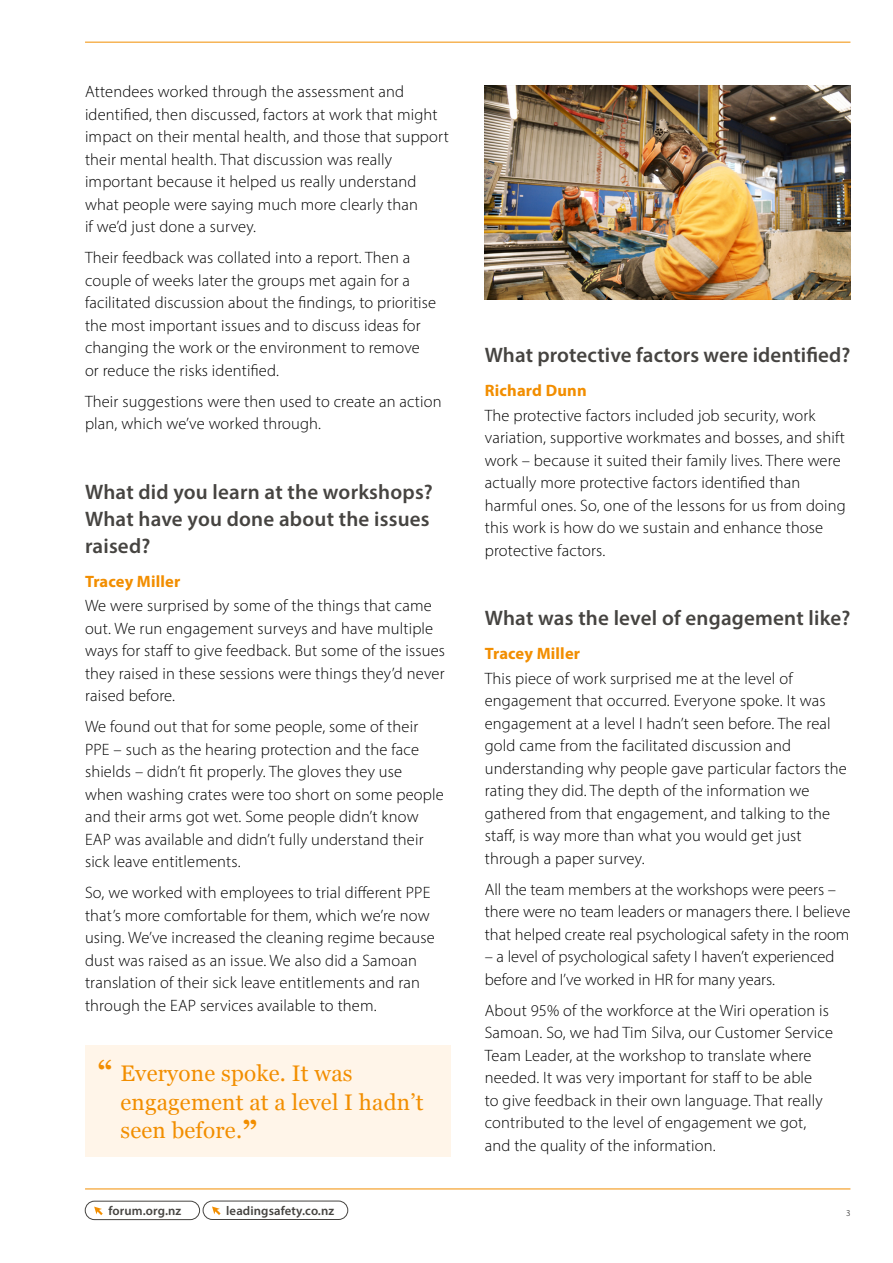
<style>
.page{position:relative;width:893px;height:1263px;background:#fff}
.page>*{position:absolute;margin:0;border:0;box-sizing:border-box;transform-origin:0 0}
.Body{font:22.5px/28.5px "Georgia";letter-spacing:.01em;color:#f28e00}
.Header_2{font:600 21px/27px "Myriad Pro";letter-spacing:.01em;color:#464441}
.Body-2{font:300 16.5px/22.5px "Myriad Pro";letter-spacing:.01em;color:#000}
.Header_3{font:700 16.5px "Myriad Pro";letter-spacing:.01em;color:#f28e00}
.t1{font:600 12.75px "Myriad Pro";letter-spacing:.01em;color:#464441}
.t2{font:300 9px "Myriad Pro";color:#000}
.s1{font-weight:700;font-size:28.5px}
</style>
<div class="page">
<hr style="left:85px;top:1188px;width:765px;height:1px;background:#f28e00">
<hr style="left:85px;top:42px;width:765px;height:1px;background:#f28e00">
<svg style="left:94px;top:1206px;width:9px;height:9px"></svg>
<div style="left:85px;top:1201px;width:115px;height:19px;border:1px solid #464441;border-radius:9px"></div>
<svg style="left:212px;top:1206px;width:9px;height:9px"></svg>
<div style="left:203px;top:1201px;width:145px;height:19px;border:1px solid #464441;border-radius:9px"></div>
<img style="left:485px;top:85px;width:365px;height:215px">
<div style="left:85px;top:1045px;width:366px;height:112px;background:#fff5e9"></div>
<p class="Body-2" style="left:85px;top:81px;width:365px">Attendees worked through the assessment and identified, then discussed, factors at work that might impact on their mental health, and those that support their mental health. That discussion was really important because it helped us really understand what people were saying much more clearly than<br>if we’d just done a survey.</p>
<p class="Body-2" style="left:85px;top:247px;width:353px">Their feedback was collated into a report. Then a couple of weeks later the groups met again for a facilitated discussion about the findings, to prioritise the most important issues and to discuss ideas for changing the work or the environment to remove or reduce the risks identified.</p>
<p class="Body-2" style="left:85px;top:390px;width:358px">Their suggestions were then used to create an action plan, which we’ve worked through.</p>
<p class="Header_2" style="left:85px;top:478px;width:349px">What did you learn at the workshops?<br>What have you done about the issues raised?</p>
<p class="Header_3" style="left:85px;top:570px;width:97px">Tracey Miller</p>
<p class="Body-2" style="left:85px;top:594px;width:361px">We were surprised by some of the things that came out. We run engagement surveys and have multiple ways for staff to give feedback. But some of the issues they raised in these sessions were things they’d never raised before.</p>
<p class="Body-2" style="left:85px;top:715px;width:360px">We found out that for some people, some of their PPE – such as the hearing protection and the face shields – didn’t fit properly. The gloves they use when washing crates were too short on some people and their arms got wet. Some people didn’t know EAP was available and didn’t fully understand their sick leave entitlements.</p>
<p class="Body-2" style="left:85px;top:881px;width:351px">So, we worked with employees to trial different PPE that’s more comfortable for them, which we’re now using. We’ve increased the cleaning regime because dust was raised as an issue. We also did a Samoan translation of their sick leave entitlements and ran through the EAP services available to them.</p>
<p class="Body" style="left:120px;top:1058px;width:305px;text-indent:-23px"><span class="s1">“</span> Everyone spoke. It was engagement at a level I hadn’t seen before.<span class="s1">”</span></p>
<p class="Header_2" style="left:485px;top:341px;width:367px">What protective factors were identified?</p>
<p class="Header_3" style="left:485px;top:380px;width:103px">Richard Dunn</p>
<p class="Body-2" style="left:485px;top:404px;width:363px">The protective factors included job security, work variation, supportive workmates and bosses, and shift work – because it suited their family lives. There were actually more protective factors identified than harmful ones. So, one of the lessons for us from doing this work is how do we sustain and enhance those protective factors.</p>
<p class="Header_2" style="left:485px;top:604px;width:367px">What was the level of engagement like?</p>
<p class="Header_3" style="left:485px;top:643px;width:97px">Tracey Miller</p>
<p class="Body-2" style="left:485px;top:667px;width:363px">This piece of work surprised me at the level of engagement that occurred. Everyone spoke. It was engagement at a level I hadn’t seen before. The real gold came from the facilitated discussion and understanding why people gave particular factors the rating they did. The depth of the information we gathered from that engagement, and talking to the staff, is way more than what you would get just through a paper survey.</p>
<p class="Body-2" style="left:485px;top:878px;width:367px">All the team members at the workshops were peers – there were no team leaders or managers there. I believe that helped create real psychological safety in the room</p>
<p class="Body-2" style="left:485px;top:945px;width:351px">– a level of psychological safety I haven’t experienced before and I’ve worked in HR for many years.</p>
<p class="Body-2" style="left:485px;top:999px;width:350px">About 95% of the workforce at the Wiri operation is Samoan. So, we had Tim Silva, our Customer Service Team Leader, at the workshop to translate where needed. It was very important for staff to be able<br>to give feedback in their own language. That really contributed to the level of engagement we got, and the quality of the information.</p>
<p class="t1" style="left:108px;top:1203px;width:74px">forum.org.nz</p>
<p class="t1" style="left:226px;top:1203px;width:110px">leadingsafety.co.nz</p>
<p class="t2" style="left:846px;top:1208px;width:6px">3</p>
</div>
